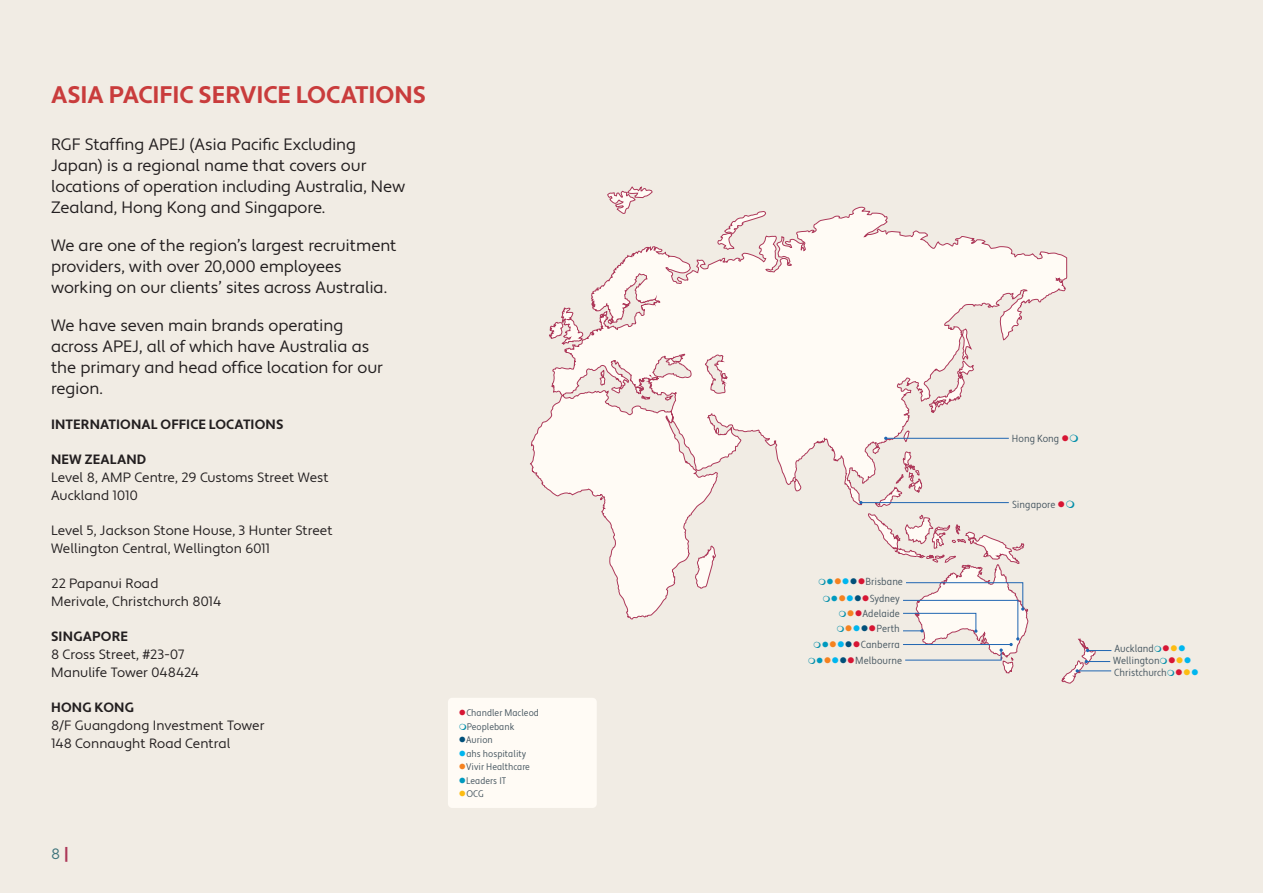
<style>
.page{position:relative;width:1263px;height:893px;background:#f1ece4}
.page>*{position:absolute;margin:0;border:0;box-sizing:border-box;transform-origin:0 0}
.RGF_ORANGE_HEADING_B{font:700 24px "Apertura";color:#c93c3c}
.t1{font:16.5px/21px "Apertura";letter-spacing:-.01em;color:#231f20}
.t2{font:15px "Apertura";color:#40757d}
.t3{font:13.5px/18px "Apertura";color:#231f20}
.t4{font:700 13.5px "Apertura";letter-spacing:.01em;color:#231f20}
.CITY{font:condensed 10.35px "Apertura";color:#45555f}
._01__Heading{font:condensed 9.6px "Apertura";color:#45555f}
.s1{font-weight:700}
.s2{font-weight:700;font-size:16.5px;color:#ad3859}
.s3{color:#d71634}
.s4{color:#01507a}
.s5{color:#00b6ef}
.s6{color:#f58220}
.s7{color:#009abf}
.s8{color:#fdbc12}
</style>
<div class="page">
<svg style="left:530px;top:186px;width:565px;height:498px"></svg>
<hr style="left:861px;top:502px;width:148px;height:1px;background:#2066b2">
<hr style="left:886px;top:438px;width:123px;height:1px;background:#2066b2">
<svg style="left:1086px;top:649px;width:25px;height:3px"></svg>
<svg style="left:1085px;top:660px;width:25px;height:3px"></svg>
<hr style="left:1077px;top:670px;width:34px;height:1px;background:#2066b2">
<svg style="left:902px;top:582px;width:122px;height:79px"></svg>
<div style="left:448px;top:698px;width:149px;height:110px;background:#fffbf5;border-radius:4px"></div>
<svg style="left:1066px;top:500px;width:8px;height:8px"></svg>
<svg style="left:823px;top:595px;width:7px;height:7px"></svg>
<svg style="left:839px;top:611px;width:7px;height:6px"></svg>
<svg style="left:808px;top:658px;width:7px;height:6px"></svg>
<svg style="left:819px;top:579px;width:7px;height:6px"></svg>
<svg style="left:814px;top:642px;width:7px;height:6px"></svg>
<svg style="left:1070px;top:435px;width:8px;height:7px"></svg>
<svg style="left:837px;top:626px;width:7px;height:6px"></svg>
<p class="RGF_ORANGE_HEADING_B" style="left:51px;top:80px;width:377px">ASIA PACIFIC SERVICE LOCATIONS</p>
<p class="t1" style="left:51px;top:134px;width:356px">RGF Staffing APEJ (Asia Pacific Excluding Japan) is a regional name that covers our locations of operation including Australia, New Zealand, Hong Kong and Singapore.</p>
<p class="t1" style="left:51px;top:235px;width:347px">We are one of the region’s largest recruitment providers, with over 20,000 employees working on our clients’ sites across Australia.</p>
<p class="t1" style="left:51px;top:315px;width:334px">We have seven main brands operating across APEJ, all of which have Australia as the primary and head office location for our region.</p>
<p class="t4" style="left:51px;top:416px;width:234px">INTERNATIONAL OFFICE LOCATIONS</p>
<p class="t3" style="left:51px;top:451px;width:279px"><span class="s1">NEW ZEALAND<br></span>Level 8, AMP Centre, 29 Customs Street West<br>Auckland 1010</p>
<p class="t3" style="left:51px;top:522px;width:283px">Level 5, Jackson Stone House, 3 Hunter Street<br>Wellington Central, Wellington 6011</p>
<p class="t3" style="left:51px;top:575px;width:172px">22 Papanui Road<br>Merivale, Christchurch 8014</p>
<p class="t3" style="left:51px;top:628px;width:149px"><span class="s1">SINGAPORE<br></span>8 Cross Street, #23-07<br>Manulife Tower 048424</p>
<p class="t3" style="left:51px;top:699px;width:215px"><span class="s1">HONG KONG<br></span>8/F Guangdong Investment Tower<br>148 Connaught Road Central</p>
<p class="t2" style="left:51px;top:845px;width:19px">8 <span class="s2">|</span></p>
<p class="_01__Heading" style="left:459px;top:707px;width:82px"><span class="s3">●</span>Chandler Macleod</p>
<p class="_01__Heading" style="left:467px;top:720px;width:49px">Peoplebank</p>
<p class="_01__Heading" style="left:459px;top:734px;width:35px"><span class="s4">●</span>Aurion</p>
<p class="_01__Heading" style="left:459px;top:747px;width:69px"><span class="s5">●</span>ahs hospitality</p>
<p class="_01__Heading" style="left:459px;top:761px;width:73px"><span class="s6">●</span>Vivir Healthcare</p>
<p class="_01__Heading" style="left:459px;top:774px;width:49px"><span class="s7">●</span>Leaders IT</p>
<p class="_01__Heading" style="left:459px;top:788px;width:26px"><span class="s8">●</span>OCG</p>
<p class="CITY" style="left:827px;top:576px;width:78px"><span class="s7">●</span><span class="s6">●</span><span class="s5">●</span><span class="s4">●</span><span class="s3">●</span>Brisbane</p>
<p class="CITY" style="left:831px;top:592px;width:71px"><span class="s7">●</span><span class="s6">●</span><span class="s5">●</span><span class="s4">●</span><span class="s3">●</span>Sydney</p>
<p class="CITY" style="left:847px;top:607px;width:55px"><span class="s6">●</span><span class="s3">●</span>Adelaide</p>
<p class="CITY" style="left:816px;top:654px;width:87px"><span class="s7">●</span><span class="s6">●</span><span class="s5">●</span><span class="s4">●</span><span class="s3">●</span>Melbourne</p>
<p class="CITY" style="left:845px;top:622px;width:57px"><span class="s6">●</span><span class="s5">●</span><span class="s4">●</span><span class="s3">●</span>Perth</p>
<p class="CITY" style="left:822px;top:639px;width:80px"><span class="s7">●</span><span class="s6">●</span><span class="s5">●</span><span class="s4">●</span><span class="s3">●</span>Canberra</p>
<p class="CITY" style="left:1012px;top:432px;width:59px">Hong Kong <span class="s3">●</span></p>
<p class="CITY" style="left:1012px;top:498px;width:55px">Singapore <span class="s3">●</span></p>
<p class="CITY" style="left:1114px;top:642px;width:73px">Auckland <span class="s3">●</span><span class="s8">●</span><span class="s5">●</span></p>
<p class="CITY" style="left:1114px;top:666px;width:86px">Christchurch <span class="s3">●</span><span class="s8">●</span><span class="s5">●</span></p>
<p class="CITY" style="left:1113px;top:654px;width:80px">Wellington <span class="s3">●</span><span class="s8">●</span><span class="s5">●</span></p>
</div>
